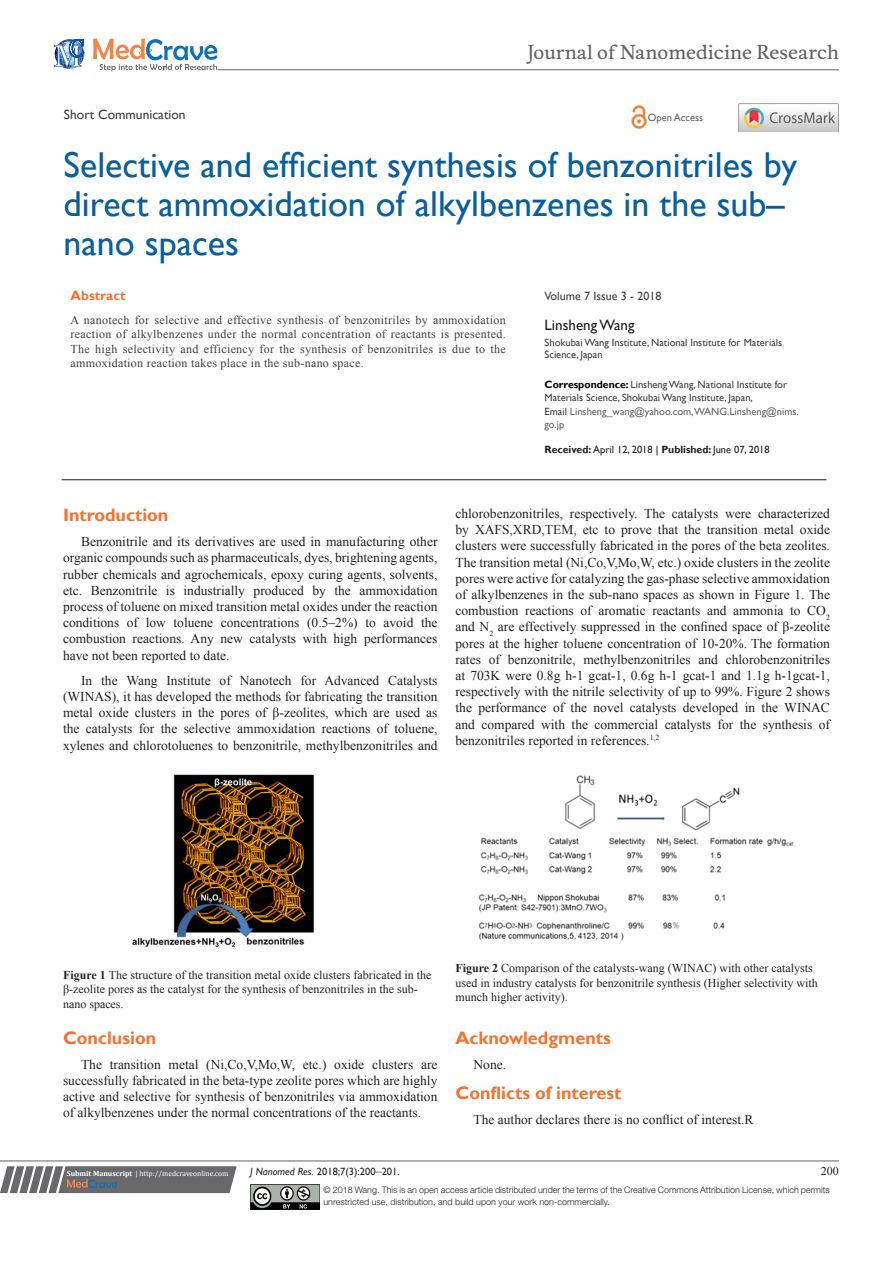
<style>
.page{position:relative;width:893px;height:1263px;background:#fff}
.page>*{position:absolute;margin:0;border:0;box-sizing:border-box;transform-origin:0 0}
.t1{font:36px/39px "Gill Sans";color:#085f9c}
.t2{font:18.6px "Musee";color:#636366}
.List_Paragraph{font:700 18px "Gill Sans";color:#f37331}
.t3{font:15px "Gill Sans";color:#231f20}
.t4{font:13.5px/16.2px "Times New Roman";color:#231f20;text-align:justify}
.t5{font:13.5px "Gill Sans";color:#3e3e3f}
.t6{font:700 13.5px "Gill Sans";color:#f37331}
.t7{font:12px/14.4px "Times New Roman";color:#231f20}
.t8{font:12px/14.4px "Times New Roman";letter-spacing:.025em;color:#3e3e3f;text-align:justify}
.t9{font:12px "Gill Sans";color:#3e3e3f}
.t10{font:10.5px/12.6px "Gill Sans";color:#3e3e3f}
.t11{font:10.5px "Gill Sans";color:#231f20}
.t12{font:10.5px/13.5px "Gill Sans";color:#636366}
.t13{font:300 9px/12px "Helvetica Neue LT Std";color:#231f20}
.t14{font:7.5px "Cambria";color:#fff}
.s1{font-weight:700;color:#000}
.s2{color:#3e3e3f}
.s3{font-weight:700}
.s4{color:#000}
.s5{font-style:italic}
.s6{font-family:"Times New Roman";font-size:12px}
</style>
<div class="page">
<svg style="left:0;top:1166px;width:237px;height:27px;background:#78787a"></svg>
<hr style="left:0;top:1161px;width:839px;height:1px;background:#626465">
<hr style="left:62px;top:479px;width:764px;height:1px;background:#231f20">
<img style="left:250px;top:1185px;width:69px;height:24px">
<svg style="left:54px;top:39px;width:30px;height:30px"></svg>
<svg style="left:93px;top:38px;width:124px;height:33px"></svg>
<hr style="left:218px;top:70px;width:621px;height:1px;background:#626465">
<img style="left:631px;top:105px;width:16px;height:24px">
<img style="left:739px;top:104px;width:99px;height:28px">
<img style="left:133px;top:774px;width:181px;height:174px">
<img style="left:478px;top:775px;width:316px;height:166px">
<p class="t2" style="left:528px;top:41px;width:313px">Journal of Nanomedicine Research</p>
<p class="t5" style="left:64px;top:107px;width:123px">Short Communication</p>
<p class="t12" style="left:648px;top:111px;width:57px">Open Access</p>
<p class="t1" style="left:64px;top:146px;width:735px">Selective and efficient synthesis of benzonitriles by direct ammoxidation of alkylbenzenes in the sub– nano spaces</p>
<p class="t9" style="left:545px;top:289px;width:118px">Volume 7 Issue 3 - 2018</p>
<p class="t3" style="left:545px;top:316px;width:91px">Linsheng Wang</p>
<p class="t10" style="left:545px;top:336px;width:239px">Shokubai Wang Institute, National Institute for Materials<br>Science, Japan</p>
<p class="t10" style="left:545px;top:377px;width:244px;line-height:13.5px"><span class="s1">Correspondence:</span> Linsheng Wang, National Institute for<br>Materials Science, Shokubai Wang Institute, Japan,</p>
<p class="t12" style="left:545px;top:404px;width:256px"><span class="s2">Email</span> Linsheng_wang@yahoo.com,WANG.Linsheng@nims. go.jp</p>
<p class="t11" style="left:545px;top:444px;width:227px"><span class="s3">Received:</span> April 12, 2018 <span class="s4">|</span> <span class="s3">Published:</span> June 07, 2018</p>
<p class="t6" style="left:71px;top:288px;width:57px">Abstract</p>
<p class="t8" style="left:71px;top:312px;width:437px">A nanotech for selective and effective synthesis of benzonitriles by ammoxidation reaction of alkylbenzenes under the normal concentration of reactants is presented.<br>The high selectivity and efficiency for the synthesis of benzonitriles is due to the ammoxidation reaction takes place in the sub-nano space.</p>
<p class="List_Paragraph" style="left:63px;top:504px;width:107px">Introduction</p>
<p class="t4" style="left:63px;top:533px;width:376px;text-indent:18px">Benzonitrile and its derivatives are used in manufacturing other organic compounds such as pharmaceuticals, dyes, brightening agents, rubber chemicals and agrochemicals, epoxy curing agents, solvents, etc. Benzonitrile is industrially produced by the ammoxidation process of toluene on mixed transition metal oxides under the reaction conditions of low toluene concentrations (0.5–2%) to avoid the combustion reactions. Any new catalysts with high performances have not been reported to date.</p>
<p class="t4" style="left:63px;top:672px;width:376px;text-indent:18px">In the Wang Institute of Nanotech for Advanced Catalysts (WINAS), it has developed the methods for fabricating the transition metal oxide clusters in the pores of β-zeolites, which are used as the catalysts for the selective ammoxidation reactions of toluene, xylenes and chlorotoluenes to benzonitrile, methylbenzonitriles and</p>
<p class="t4" style="left:455px;top:505px;width:376px">chlorobenzonitriles, respectively. The catalysts were characterized by XAFS,XRD,TEM, etc to prove that the transition metal oxide clusters were successfully fabricated in the pores of the beta zeolites.<br>The transition metal (Ni,Co,V,Mo,W, etc.) oxide clusters in the zeolite pores were active for catalyzing the gas-phase selective ammoxidation of alkylbenzenes in the sub-nano spaces as shown in Figure 1. The combustion reactions of aromatic reactants and ammonia to CO<sub>2 </sub>and N<sub>2</sub> are effectively suppressed in the confined space of β-zeolite pores at the higher toluene concentration of 10-20%. The formation rates of benzonitrile, methylbenzonitriles and chlorobenzonitriles at 703K were 0.8g h-1 gcat-1, 0.6g h-1 gcat-1 and 1.1g h-1gcat-1, respectively with the nitrile selectivity of up to 99%. Figure 2 shows the performance of the novel catalysts developed in the WINAC and compared with the commercial catalysts for the synthesis of benzonitriles reported in references.<sup>1,2</sup></p>
<p class="t7" style="left:63px;top:967px;width:370px"><span class="s3">Figure 1</span> The structure of the transition metal oxide clusters fabricated in the β-zeolite pores as the catalyst for the synthesis of benzonitriles in the sub&shy;nano spaces.</p>
<p class="t7" style="left:455px;top:961px;width:364px"><span class="s3">Figure 2</span> Comparison of the catalysts-wang (WINAC) with other catalysts used in industry catalysts for benzonitrile synthesis (Higher selectivity with munch higher activity).</p>
<p class="List_Paragraph" style="left:63px;top:1027px;width:95px">Conclusion</p>
<p class="t4" style="left:63px;top:1056px;width:376px;text-indent:18px">The transition metal (Ni,Co,V,Mo,W, etc.) oxide clusters are successfully fabricated in the beta-type zeolite pores which are highly active and selective for synthesis of benzonitriles via ammoxidation of alkylbenzenes under the normal concentrations of the reactants.</p>
<p class="List_Paragraph" style="left:455px;top:1027px;width:157px">Acknowledgments</p>
<p class="t4" style="left:473px;top:1056px;width:34px">None.</p>
<p class="List_Paragraph" style="left:455px;top:1082px;width:168px">Conflicts of interest</p>
<p class="t4" style="left:473px;top:1111px;width:282px">The author declares there is no conflict of interest.R</p>
<p class="t14" style="left:67px;top:1169px;width:163px"><span class="s3">Submit Manuscript</span> | http://medcraveonline.com</p>
<p class="t11" style="left:250px;top:1165px;width:151px"><span class="s5">J Nanomed Res.</span> 2018;7(3):200<span class="s6">‒</span>201.</p>
<p class="t7" style="left:821px;top:1163px;width:19px">200</p>
<p class="t13" style="left:323px;top:1183px;width:508px">© 2018 Wang. This is an open access article distributed under the terms of the Creative Commons Attribution License, which permits unrestricted use, distribution, and build upon your work non-commercially.</p>
</div>
